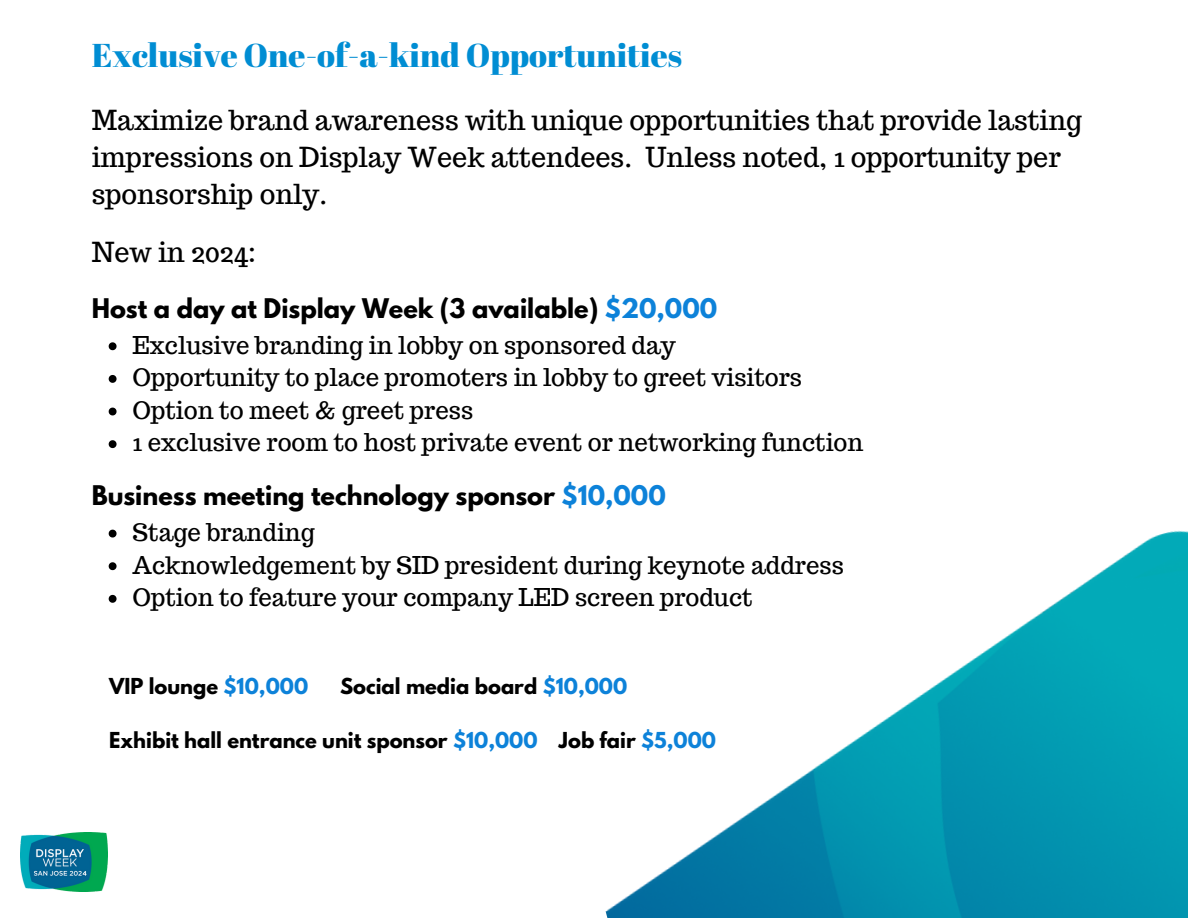
<style>
.page{position:relative;width:1188px;height:918px;background:#fff}
.page>*{position:absolute;margin:0;border:0;box-sizing:border-box;transform-origin:0 0}
.t1{font:33px "Abril Fatface";color:#008dd3}
.t2{font:27px/37.2px "Trocchi";color:#000}
.t3{font:24px "Trocchi";color:#000}
.t4{font:700 24px "League Spartan";color:#000}
.t5{font:700 19.5px "League Spartan";color:#000}
.s1{color:#0d82d9}
</style>
<div class="page">
<svg style="left:109px;top:342px;width:8px;height:8px"></svg>
<svg style="left:109px;top:375px;width:8px;height:8px"></svg>
<svg style="left:109px;top:408px;width:8px;height:7px"></svg>
<svg style="left:109px;top:440px;width:8px;height:8px"></svg>
<img style="left:605px;top:530px;width:583px;height:388px">
<img style="left:21px;top:833px;width:86px;height:58px">
<svg style="left:109px;top:530px;width:8px;height:8px"></svg>
<svg style="left:109px;top:562px;width:8px;height:8px"></svg>
<svg style="left:109px;top:595px;width:8px;height:8px"></svg>
<p class="t1" style="left:92px;top:32px;width:592px">Exclusive One-of-a-kind Opportunities</p>
<p class="t2" style="left:92px;top:102px;width:992px">Maximize brand awareness with unique opportunities that provide lasting impressions on Display Week attendees. Unless noted, 1 opportunity per sponsorship only.</p>
<p class="t2" style="left:92px;top:233px;width:166px">New in 2024:</p>
<p class="t4" style="left:92px;top:296px;width:627px">Host a day at Display Week (3 available) <span class="s1">$20,000</span></p>
<p class="t3" style="left:133px;top:329px;width:545px">Exclusive branding in lobby on sponsored day</p>
<p class="t3" style="left:133px;top:362px;width:671px">Opportunity to place promoters in lobby to greet visitors</p>
<p class="t3" style="left:133px;top:394px;width:342px">Option to meet &amp; greet press</p>
<p class="t3" style="left:133px;top:427px;width:732px">1 exclusive room to host private event or networking function</p>
<p class="t4" style="left:92px;top:483px;width:576px">Business meeting technology sponsor <span class="s1">$10,000</span></p>
<p class="t3" style="left:133px;top:516px;width:184px">Stage branding</p>
<p class="t3" style="left:133px;top:549px;width:713px">Acknowledgement by SID president during keynote address</p>
<p class="t3" style="left:133px;top:582px;width:621px">Option to feature your company LED screen product</p>
<p class="t5" style="left:109px;top:677px;width:200px">VIP lounge <span class="s1">$10,000</span></p>
<p class="t5" style="left:340px;top:677px;width:289px">Social media board <span class="s1">$10,000</span></p>
<p class="t5" style="left:109px;top:731px;width:608px">Exhibit hall entrance unit sponsor <span class="s1">$10,000</span> Job fair <span class="s1">$5,000</span></p>
</div>
